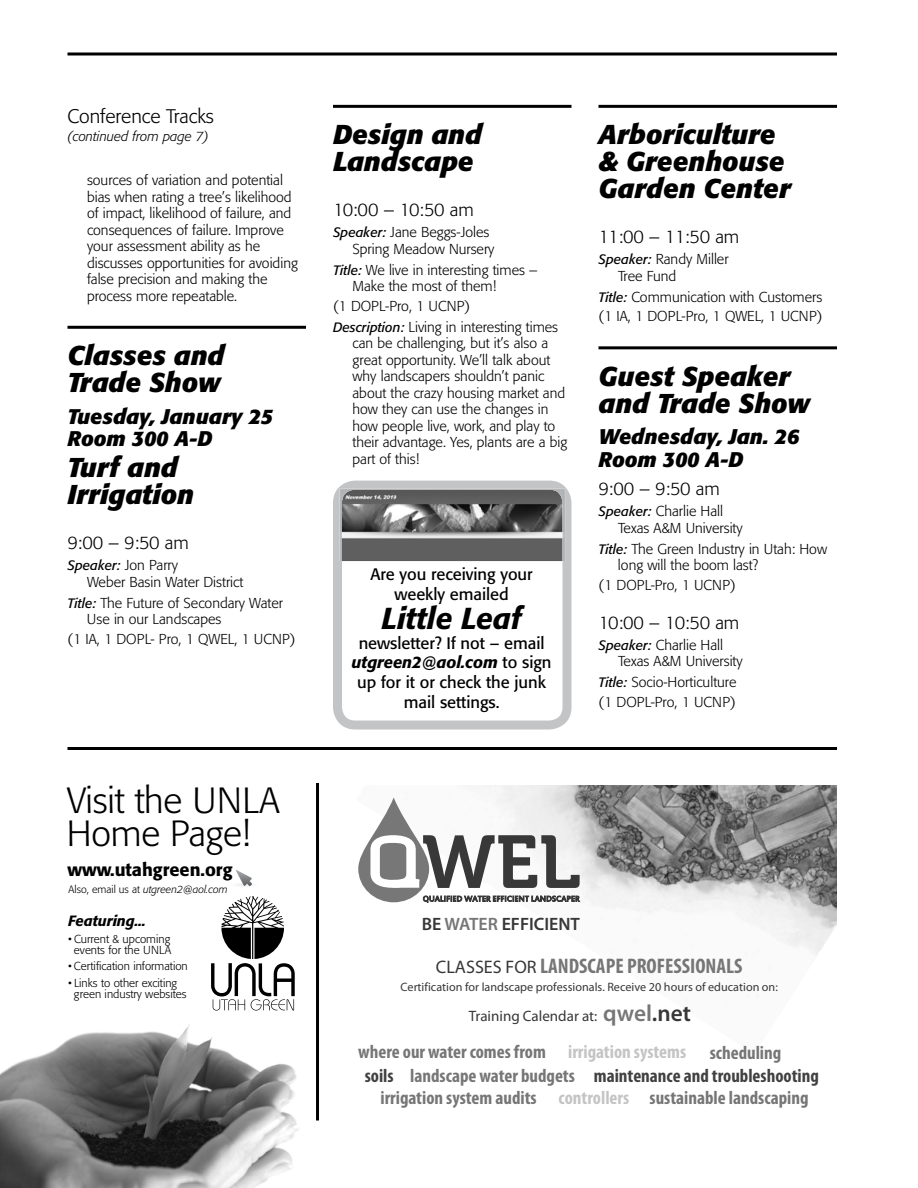
<style>
.page{position:relative;width:918px;height:1188px;background:#fff}
.page>*{position:absolute;margin:0;border:0;box-sizing:border-box;transform-origin:0 0}
.t1{font:300 36.15px/32.8px "Formata";letter-spacing:-.005em;color:#000}
.t2{font:italic 500 30px "Formata";color:#000}
.t3{font:italic 700 27px/27px "Formata";color:#000}
.t4{font:700 condensed 21.15px "Myriad Pro";color:#767676}
.t5{font:italic 700 21px/22.5px "Formata";color:#000}
.t6{font:300 19.5px "Formata";color:#000}
.t7{font:700 condensed 18.9px "Myriad Pro";color:#767676}
.t8{font:700 condensed 18.9px/23.4px "Myriad Pro";color:#414141}
.t9{font:700 condensed 18.9px "Myriad Pro";color:#c4c4c4}
.t10{font:300 18px "Formata";letter-spacing:-.02em;color:#000}
.t11{font:500 18px "Formata";color:#000}
.t12{font:600 18px "Myriad Pro";color:#373737}
.t13{font:16.5px/19.5px "Formata";color:#000;text-align:center}
.t14{font:15px "Myriad Pro";color:#373737}
.t15{font:italic 500 14.7px "Formata";color:#000}
.t16{font:300 14.25px/16.5px "Formata";color:#000}
.t17{font:italic 300 13.5px "Formata";color:#000}
.t18{font:italic 13.5px "Formata";color:#000}
.t19{font:12.15px "Myriad Pro";color:#373737}
.t20{font:300 11.55px/11.6px "Formata";color:#000;text-align:center}
.t21{font:italic 300 10.5px "Formata";color:#000}
.s1{font-weight:300;font-style:normal;font-size:14.25px}
.s2{font-weight:400;font-style:italic;font-size:13.5px}
.s3{font-style:normal}
.s4{font-weight:500;font-style:italic}
.s5{color:#767676}
.s6{font-weight:400;font-stretch:normal;font-size:18.15px;color:#373737}
.s7{font-weight:600;font-size:23.25px;color:#767676}
.s8{font-weight:600;font-size:23.25px}
.s9{color:#c4c4c4}
.s10{color:#414141}
</style>
<div class="page">
<svg style="left:68px;top:52px;width:769px;height:4px"></svg>
<img style="left:0;top:1024px;width:298px;height:164px">
<svg style="left:236px;top:870px;width:16px;height:16px"></svg>
<svg style="left:211px;top:896px;width:84px;height:115px"></svg>
<hr style="left:68px;top:747px;width:769px;height:3px;background:#000">
<hr style="left:68px;top:326px;width:238px;height:3px;background:#000">
<hr style="left:333px;top:105px;width:239px;height:3px;background:#000">
<hr style="left:598px;top:105px;width:239px;height:3px;background:#000">
<hr style="left:598px;top:346px;width:239px;height:3px;background:#000">
<img style="left:358px;top:785px;width:479px;height:170px">
<svg style="left:358px;top:798px;width:71px;height:104px"></svg>
<svg style="left:423px;top:895px;width:157px;height:8px"></svg>
<svg style="left:370px;top:835px;width:210px;height:53px"></svg>
<svg style="left:333px;top:481px;width:239px;height:249px"></svg>
<img style="left:339px;top:489px;width:226px;height:72px">
<hr style="left:316px;top:783px;width:3px;height:337px;background:#000">
<h3 class="t6" style="left:68px;top:104px;width:148px">Conference Tracks</h3>
<p class="t17" style="left:68px;top:128px;width:143px">(continued from page 7)</p>
<p class="t16" style="left:87px;top:172px;width:212px">sources of variation and potential bias when rating a tree’s likelihood of impact, likelihood of failure, and consequences of failure. Improve your assessment ability as he discusses opportunities for avoiding false precision and making the process more repeatable.</p>
<h3 class="t3" style="left:68px;top:342px;width:158px">Classes and<br>Trade Show</h3>
<h3 class="t5" style="left:68px;top:405px;width:207px">Tuesday, January 25<br>Room 300 A-D</h3>
<h3 class="t3" style="left:68px;top:454px;width:128px">Turf and<br>Irrigation</h3>
<p class="t10" style="left:68px;top:533px;width:123px">9:00 – 9:50 am</p>
<p class="t18" style="left:68px;top:558px;width:112px">Speaker: <span class="s1">Jon Parry</span></p>
<p class="t16" style="left:68px;top:572px;width:217px;line-height:21px;text-indent:20px">Weber Basin Water District<br><span class="s2">Title:</span> The Future of Secondary Water</p>
<p class="t16" style="left:68px;top:610px;width:230px;line-height:19.5px;text-indent:19px">Use in our Landscapes<br>(1 IA, 1 DOPL- Pro, 1 QWEL, 1 UCNP)</p>
<h1 class="t1" style="left:67px;top:784px;width:215px">Visit the UNLA<br>Home Page!</h1>
<p class="t11" style="left:68px;top:859px;width:166px">www.utahgreen.org</p>
<p class="t21" style="left:69px;top:883px;width:161px"><span class="s3">Also, email us at</span> utgreen2@aol.com</p>
<p class="t15" style="left:68px;top:912px;width:79px">Featuring...</p>
<p class="t20" style="left:68px;top:933px;width:105px">• Current &amp; upcoming events for the UNLA</p>
<p class="t20" style="left:68px;top:961px;width:121px">• Certification information</p>
<p class="t20" style="left:74px;top:977px;width:114px;text-align:left;text-indent:-6px">• Links to other exciting green industry websites</p>
<h3 class="t3" style="left:333px;top:121px;width:151px">Design and<br>Landscape</h3>
<p class="t10" style="left:333px;top:199px;width:142px">10:00 – 10:50 am</p>
<p class="t16" style="left:353px;top:224px;width:143px;text-indent:-20px"><span class="s2">Speaker:</span> Jane Beggs-Joles<br>Spring Meadow Nursery</p>
<p class="t16" style="left:352px;top:262px;width:187px;text-indent:-19px"><span class="s2">Title:</span> We live in interesting times –<br>Make the most of them!</p>
<p class="t16" style="left:333px;top:295px;width:227px;line-height:21px">(1 DOPL-Pro, 1 UCNP)<br><span class="s2">Description:</span> Living in interesting times</p>
<p class="t16" style="left:353px;top:335px;width:216px">can be challenging, but it’s also a great opportunity. We’ll talk about why landscapers shouldn’t panic about the crazy housing market and how they can use the changes in how people live, work, and play to their advantage. Yes, plants are a big part of this!</p>
<p class="t13" style="left:371px;top:564px;width:164px">Are you receiving your weekly emailed</p>
<h2 class="t2" style="left:382px;top:601px;width:142px">Little Leaf</h2>
<p class="t13" style="left:352px;top:633px;width:201px">newsletter? If not – email <span class="s4">utgreen2@aol.com</span> to sign up for it or check the junk mail settings.</p>
<h3 class="t3" style="left:598px;top:121px;width:194px">Arboriculture &amp; Greenhouse<br>Garden Center</h3>
<p class="t10" style="left:598px;top:226px;width:142px">11:00 – 11:50 am</p>
<p class="t16" style="left:618px;top:251px;width:112px;text-indent:-20px"><span class="s2">Speaker:</span> Randy Miller<br>Tree Fund</p>
<p class="t16" style="left:598px;top:287px;width:225px;line-height:19.5px"><span class="s2">Title:</span> Communication with Customers (1 IA, 1 DOPL-Pro, 1 QWEL, 1 UCNP)</p>
<h3 class="t3" style="left:598px;top:362px;width:213px">Guest Speaker and Trade Show</h3>
<h3 class="t5" style="left:598px;top:425px;width:202px">Wednesday, Jan. 26<br>Room 300 A-D</h3>
<p class="t10" style="left:598px;top:478px;width:123px">9:00 – 9:50 am</p>
<p class="t16" style="left:618px;top:503px;width:126px;text-indent:-20px"><span class="s2">Speaker:</span> Charlie Hall<br>Texas A&amp;M University</p>
<p class="t16" style="left:618px;top:540px;width:211px;text-indent:-19px"><span class="s2">Title:</span> The Green Industry in Utah: How long will the boom last?</p>
<p class="t16" style="left:599px;top:576px;width:139px">(1 DOPL-Pro, 1 UCNP)</p>
<p class="t10" style="left:598px;top:612px;width:142px">10:00 – 10:50 am</p>
<p class="t16" style="left:618px;top:636px;width:126px;text-indent:-20px"><span class="s2">Speaker:</span> Charlie Hall<br>Texas A&amp;M University</p>
<p class="t16" style="left:598px;top:672px;width:140px;line-height:19.5px"><span class="s2">Title:</span> Socio-Horticulture (1 DOPL-Pro, 1 UCNP)</p>
<p class="t12" style="left:422px;top:912px;width:160px">BE <span class="s5">WATER</span> EFFICIENT</p>
<h3 class="t4" style="left:436px;top:953px;width:308px"><span class="s6">CLASSES FOR</span> LANDSCAPE PROFESSIONALS</h3>
<p class="t19" style="left:401px;top:979px;width:379px">Certification for landscape professionals. Receive 20 hours of education on:</p>
<p class="t14" style="left:469px;top:1007px;width:224px">Training Calendar at: <span class="s7">qwel</span><span class="s8">.net</span></p>
<h3 class="t8" style="left:594px;top:1040px;width:227px;text-indent:-236px"><span class="s5">where our water comes from</span> <span class="s9">irrigation systems<br></span>maintenance and troubleshooting</h3>
<h3 class="t7" style="left:380px;top:1086px;width:158px">irrigation system audits</h3>
<h3 class="t7" style="left:710px;top:1041px;width:73px">scheduling</h3>
<h3 class="t7" style="left:365px;top:1063px;width:212px"><span class="s10">soils</span> landscape water budgets</h3>
<h3 class="t9" style="left:559px;top:1086px;width:72px">controllers</h3>
<h3 class="t7" style="left:650px;top:1086px;width:160px">sustainable landscaping</h3>
</div>
